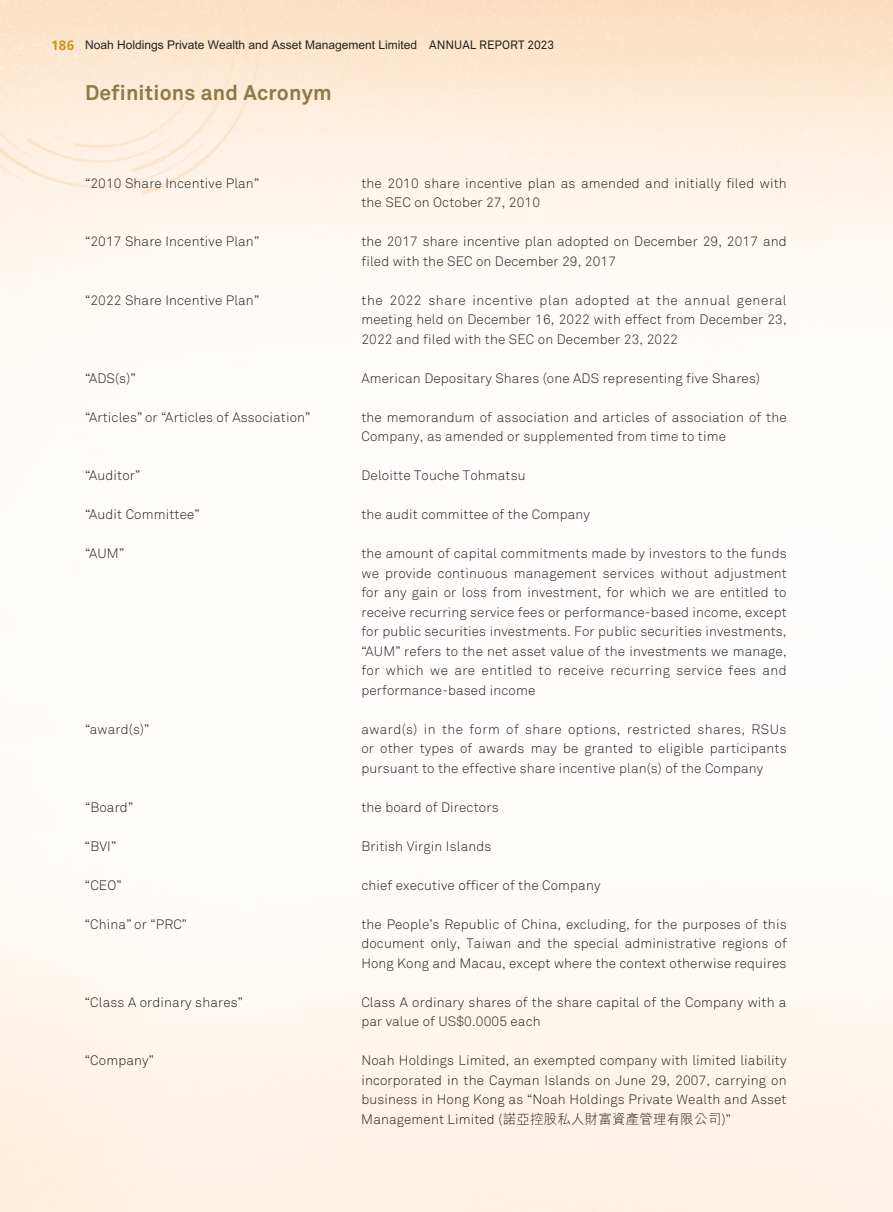
<style>
.page{position:relative;width:893px;height:1212px;background:#fff}
.page>*{position:absolute;margin:0;border:0;box-sizing:border-box;transform-origin:0 0}
.t1{font:700 21px "Qrvysx Akkurat Pro";letter-spacing:.01em;color:#8f7849}
.t2{font:13.5px/19.5px "Xgdwwj Akkurat Light Pro";letter-spacing:.01em;color:#231f20;text-align:justify}
.t3{font:700 12px "Svkthc M Hei HKS";color:#231f20}
.s1{font-family:"Dcbbdg Frutiger LT Std";font-size:13.5px;color:#d09114}
.s2{font-family:"Lgyjxp Akkurat Pro";font-weight:400}
.s3{font-family:"Ybsqfq M Hei HK";font-weight:300}
</style>
<div class="page">
<p class="t3" style="left:51px;top:36px;width:504px"><span class="s1">186</span> Noah Holdings Private Wealth and Asset Management Limited <span class="s2">ANNUAL REPORT 2023</span></p>
<h1 class="t1" style="left:85px;top:79px;width:248px">Definitions and Acronym</h1>
<p class="t2" style="left:85px;top:174px;width:176px">“2010 Share Incentive Plan”</p>
<p class="t2" style="left:361px;top:174px;width:427px">the 2010 share incentive plan as amended and initially filed with the SEC on October 27, 2010</p>
<p class="t2" style="left:85px;top:232px;width:176px">“2017 Share Incentive Plan”</p>
<p class="t2" style="left:361px;top:232px;width:427px">the 2017 share incentive plan adopted on December 29, 2017 and filed with the SEC on December 29, 2017</p>
<p class="t2" style="left:85px;top:291px;width:176px">“2022 Share Incentive Plan”</p>
<p class="t2" style="left:361px;top:291px;width:427px">the 2022 share incentive plan adopted at the annual general meeting held on December 16, 2022 with effect from December 23, 2022 and filed with the SEC on December 23, 2022</p>
<p class="t2" style="left:85px;top:369px;width:52px">“ADS(s)”</p>
<p class="t2" style="left:361px;top:369px;width:400px">American Depositary Shares (one ADS representing five Shares)</p>
<p class="t2" style="left:85px;top:408px;width:227px">“Articles” or “Articles of Association”</p>
<p class="t2" style="left:361px;top:408px;width:427px">the memorandum of association and articles of association of the<br>Company, as amended or supplemented from time to time</p>
<p class="t2" style="left:85px;top:466px;width:57px">“Auditor”</p>
<p class="t2" style="left:361px;top:466px;width:166px">Deloitte Touche Tohmatsu</p>
<p class="t2" style="left:85px;top:505px;width:116px">“Audit Committee”</p>
<p class="t2" style="left:361px;top:505px;width:230px">the audit committee of the Company</p>
<p class="t2" style="left:85px;top:544px;width:41px">“AUM”</p>
<p class="t2" style="left:361px;top:544px;width:427px">the amount of capital commitments made by investors to the funds we provide continuous management services without adjustment for any gain or loss from investment, for which we are entitled to receive recurring service fees or performance-based income, except for public securities investments. For public securities investments, “AUM” refers to the net asset value of the investments we manage, for which we are entitled to receive recurring service fees and performance-based income</p>
<p class="t2" style="left:85px;top:720px;width:66px">“award(s)”</p>
<p class="t2" style="left:361px;top:720px;width:427px">award(s) in the form of share options, restricted shares, RSUs or other types of awards may be granted to eligible participants pursuant to the effective share incentive plan(s) of the Company</p>
<p class="t2" style="left:85px;top:798px;width:50px">“Board”</p>
<p class="t2" style="left:361px;top:798px;width:139px">the board of Directors</p>
<p class="t2" style="left:85px;top:837px;width:33px">“BVI”</p>
<p class="t2" style="left:361px;top:837px;width:132px">British Virgin Islands</p>
<p class="t2" style="left:85px;top:876px;width:38px">“CEO”</p>
<p class="t2" style="left:361px;top:876px;width:241px">chief executive officer of the Company</p>
<p class="t2" style="left:85px;top:915px;width:104px">“China” or “PRC”</p>
<p class="t2" style="left:361px;top:915px;width:427px">the People’s Republic of China, excluding, for the purposes of this document only, Taiwan and the special administrative regions of Hong Kong and Macau, except where the context otherwise requires</p>
<p class="t2" style="left:85px;top:993px;width:160px">“Class A ordinary shares”</p>
<p class="t2" style="left:361px;top:993px;width:427px">Class A ordinary shares of the share capital of the Company with a par value of US$0.0005 each</p>
<p class="t2" style="left:85px;top:1051px;width:70px">“Company”</p>
<p class="t2" style="left:361px;top:1051px;width:427px">Noah Holdings Limited, an exempted company with limited liability incorporated in the Cayman Islands on June 29, 2007, carrying on business in Hong Kong as “Noah Holdings Private Wealth and Asset Management Limited (<span class="s3">諾亞控股私人財富資產管理有限公司</span>)”</p>
</div>
